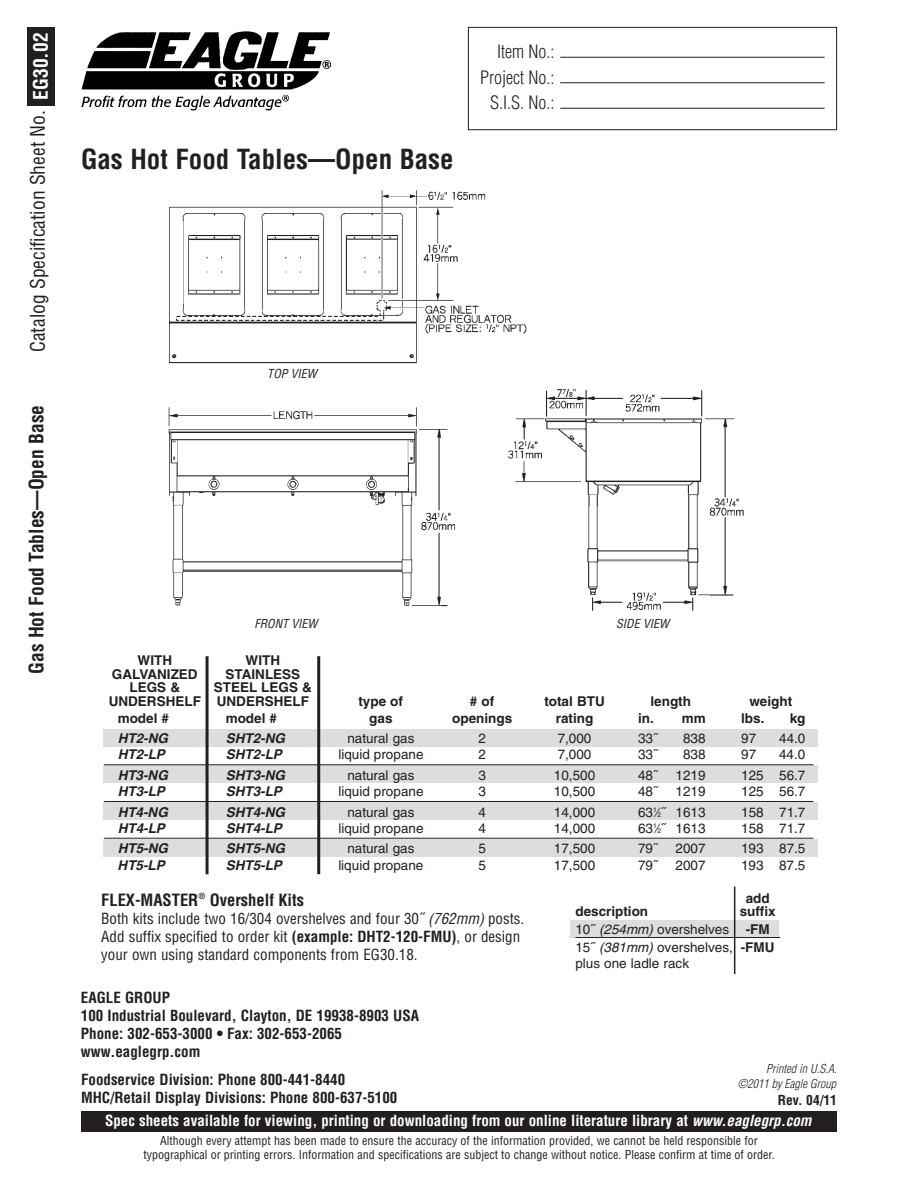
<style>
.page{position:relative;width:918px;height:1188px;background:#fff}
.page>*{position:absolute;margin:0;border:0;box-sizing:border-box;transform-origin:0 0}
.t1{font:700 condensed 27px "Helvetica";color:#231f20}
.t2{font:condensed 19.5px "Helvetica";color:#231f20}
.t3{font:700 condensed 19.5px "Helvetica";color:#231f20}
.t4{font:300 condensed 18px/25.5px "Helvetica";color:#231f20;text-align:right}
.t5{font:700 condensed 16.5px "Helvetica";color:#231f20}
.t6{font:700 condensed 15px/18px "Helvetica";color:#231f20}
.t7{font:condensed 15px/18px "Helvetica";color:#231f20}
.t8{font:700 condensed 15px "Helvetica";color:#fff}
.t9{font:13.5px/17.9px "Helvetica";color:#231f20}
.t10{font:700 13.5px/13.5px "Helvetica";color:#231f20;text-align:center}
.t11{font:italic 700 13.5px "Helvetica";color:#231f20}
.t12{font:700 condensed 13.5px "Helvetica";color:#231f20}
.t13{font:italic condensed 12.15px "Helvetica";color:#231f20}
.t14{font:condensed 12px/13.5px "Helvetica";color:#231f20;text-align:center}
.t15{font:italic 300 condensed 12px/14.4px "Helvetica";color:#231f20;text-align:right}
.s1{font-weight:700;color:#fff}
.s2{font-size:6.75px}
.s3{font-style:italic}
.s4{font-weight:700}
</style>
<div class="page">
<img style="left:508px;top:388px;width:236px;height:223px">
<img style="left:168px;top:407px;width:288px;height:200px">
<img style="left:169px;top:190px;width:358px;height:174px">
<div style="left:81px;top:1111px;width:756px;height:21px;background:#231f20"></div>
<img style="left:81px;top:31px;width:250px;height:79px">
<div style="left:104px;top:729px;width:714px;height:18px;background:#dcdddf"></div>
<div style="left:104px;top:765px;width:714px;height:18px;background:#dcdddf"></div>
<div style="left:104px;top:803px;width:714px;height:17px;background:#dcdddf"></div>
<div style="left:104px;top:839px;width:714px;height:17px;background:#dcdddf"></div>
<hr style="left:104px;top:764px;width:709px;height:1px;background:#231f20">
<hr style="left:104px;top:801px;width:709px;height:1px;background:#231f20">
<hr style="left:104px;top:838px;width:709px;height:1px;background:#231f20">
<div style="left:27px;top:27px;width:28px;height:78px;background:#231f20"></div>
<div style="left:468px;top:27px;width:369px;height:103px;border:1px solid #231f20"></div>
<hr style="left:560px;top:82px;width:265px;height:1px;background:#231f20">
<hr style="left:560px;top:57px;width:265px;height:1px;background:#231f20">
<hr style="left:560px;top:108px;width:265px;height:1px;background:#231f20">
<hr style="left:206px;top:656px;width:3px;height:218px;background:#231f20">
<hr style="left:317px;top:656px;width:3px;height:218px;background:#231f20">
<div style="left:570px;top:920px;width:209px;height:18px;background:#dcdddf"></div>
<hr style="left:575px;top:937px;width:205px;height:1px;background:#231f20">
<hr style="left:734px;top:886px;width:1px;height:88px;background:#231f20">
<h2 class="t2" style="left:25px;top:352px;width:321px;rotate:-90deg">Catalog Specification Sheet No. <span class="s1">EG30.02</span></h2>
<h2 class="t3" style="left:25px;top:674px;width:271px;rotate:-90deg">Gas Hot Food Tables—Open Base</h2>
<h1 class="t1" style="left:81px;top:143px;width:374px">Gas Hot Food Tables—Open Base</h1>
<h3 class="t4" style="left:480px;top:39px;width:76px">Item No.:<br>Project No.:<br>S.I.S. No.:</h3>
<p class="t13" style="left:267px;top:366px;width:51px">TOP VIEW</p>
<p class="t13" style="left:255px;top:616px;width:65px">FRONT VIEW</p>
<p class="t13" style="left:616px;top:616px;width:55px">SIDE VIEW</p>
<p class="t10" style="left:109px;top:653px;width:94px">WITH<br>GALVANIZED<br>LEGS &amp;<br>UNDERSHELF</p>
<p class="t10" style="left:214px;top:653px;width:100px">WITH<br>STAINLESS<br>STEEL LEGS &amp;<br>UNDERSHELF</p>
<p class="t10" style="left:358px;top:695px;width:46px">type of</p>
<p class="t10" style="left:470px;top:695px;width:26px"># of</p>
<p class="t10" style="left:544px;top:695px;width:62px">total BTU</p>
<p class="t10" style="left:651px;top:695px;width:42px">length</p>
<p class="t10" style="left:749px;top:695px;width:44px">weight</p>
<p class="t10" style="left:118px;top:711px;width:53px">model #</p>
<p class="t10" style="left:226px;top:711px;width:53px">model #</p>
<p class="t10" style="left:369px;top:711px;width:25px">gas</p>
<p class="t10" style="left:452px;top:711px;width:62px">openings</p>
<p class="t10" style="left:556px;top:711px;width:39px">rating</p>
<p class="t10" style="left:638px;top:711px;width:69px">in. mm</p>
<p class="t10" style="left:741px;top:711px;width:25px">lbs.</p>
<p class="t10" style="left:790px;top:711px;width:17px">kg</p>
<p class="t11" style="left:118px;top:730px;width:52px">HT2-NG</p>
<p class="t11" style="left:226px;top:730px;width:61px">SHT2-NG</p>
<p class="t9" style="left:347px;top:729px;width:69px">natural gas</p>
<p class="t9" style="left:478px;top:729px;width:9px">2</p>
<p class="t9" style="left:558px;top:729px;width:35px">7,000</p>
<p class="t9" style="left:638px;top:729px;width:21px">33˝</p>
<p class="t9" style="left:683px;top:729px;width:24px">838</p>
<p class="t9" style="left:741px;top:729px;width:17px">97</p>
<p class="t9" style="left:779px;top:729px;width:28px">44.0</p>
<p class="t11" style="left:118px;top:746px;width:49px">HT2-LP</p>
<p class="t11" style="left:226px;top:746px;width:58px">SHT2-LP</p>
<p class="t9" style="left:338px;top:746px;width:87px">liquid propane</p>
<p class="t9" style="left:478px;top:746px;width:9px">2</p>
<p class="t9" style="left:558px;top:746px;width:35px">7,000</p>
<p class="t9" style="left:638px;top:746px;width:21px">33˝</p>
<p class="t9" style="left:683px;top:746px;width:24px">838</p>
<p class="t9" style="left:741px;top:746px;width:17px">97</p>
<p class="t9" style="left:779px;top:746px;width:28px">44.0</p>
<p class="t11" style="left:118px;top:767px;width:52px">HT3-NG</p>
<p class="t11" style="left:226px;top:767px;width:61px">SHT3-NG</p>
<p class="t9" style="left:347px;top:766px;width:69px">natural gas</p>
<p class="t9" style="left:478px;top:766px;width:9px">3</p>
<p class="t9" style="left:554px;top:766px;width:43px">10,500</p>
<p class="t9" style="left:638px;top:766px;width:21px">48˝</p>
<p class="t9" style="left:676px;top:766px;width:32px">1219</p>
<p class="t9" style="left:741px;top:766px;width:66px">125 56.7</p>
<p class="t11" style="left:118px;top:783px;width:49px">HT3-LP</p>
<p class="t11" style="left:226px;top:783px;width:58px">SHT3-LP</p>
<p class="t9" style="left:338px;top:782px;width:87px">liquid propane</p>
<p class="t9" style="left:478px;top:782px;width:9px">3</p>
<p class="t9" style="left:554px;top:782px;width:43px">10,500</p>
<p class="t9" style="left:638px;top:782px;width:21px">48˝</p>
<p class="t9" style="left:676px;top:782px;width:32px">1219</p>
<p class="t9" style="left:741px;top:782px;width:66px">125 56.7</p>
<p class="t11" style="left:118px;top:804px;width:52px">HT4-NG</p>
<p class="t11" style="left:226px;top:804px;width:61px">SHT4-NG</p>
<p class="t9" style="left:347px;top:803px;width:69px">natural gas</p>
<p class="t9" style="left:478px;top:803px;width:9px">4</p>
<p class="t9" style="left:554px;top:803px;width:43px">14,000</p>
<p class="t9" style="left:638px;top:803px;width:69px">63<sup>1</sup>⁄<span class="s2">2</span>˝ 1613</p>
<p class="t9" style="left:741px;top:803px;width:66px">158 71.7</p>
<p class="t11" style="left:118px;top:820px;width:49px">HT4-LP</p>
<p class="t11" style="left:226px;top:820px;width:58px">SHT4-LP</p>
<p class="t9" style="left:338px;top:819px;width:87px">liquid propane</p>
<p class="t9" style="left:478px;top:819px;width:9px">4</p>
<p class="t9" style="left:554px;top:819px;width:43px">14,000</p>
<p class="t9" style="left:638px;top:819px;width:69px">63<sup>1</sup>⁄<span class="s2">2</span>˝ 1613</p>
<p class="t9" style="left:741px;top:819px;width:66px">158 71.7</p>
<p class="t11" style="left:118px;top:840px;width:52px">HT5-NG</p>
<p class="t11" style="left:226px;top:840px;width:61px">SHT5-NG</p>
<p class="t9" style="left:347px;top:840px;width:69px">natural gas</p>
<p class="t9" style="left:478px;top:840px;width:9px">5</p>
<p class="t9" style="left:554px;top:840px;width:43px">17,500</p>
<p class="t9" style="left:638px;top:840px;width:21px">79˝</p>
<p class="t9" style="left:676px;top:840px;width:32px">2007</p>
<p class="t9" style="left:741px;top:840px;width:66px">193 87.5</p>
<p class="t11" style="left:118px;top:857px;width:49px">HT5-LP</p>
<p class="t11" style="left:226px;top:857px;width:58px">SHT5-LP</p>
<p class="t9" style="left:338px;top:856px;width:87px">liquid propane</p>
<p class="t9" style="left:478px;top:856px;width:9px">5</p>
<p class="t9" style="left:554px;top:856px;width:43px">17,500</p>
<p class="t9" style="left:638px;top:856px;width:21px">79˝</p>
<p class="t9" style="left:676px;top:856px;width:32px">2007</p>
<p class="t9" style="left:741px;top:856px;width:66px">193 87.5</p>
<p class="t5" style="left:101px;top:890px;width:204px">FLEX-MASTER<sup>®</sup> Overshelf Kits</p>
<p class="t7" style="left:101px;top:909px;width:425px">Both kits include two 16/304 overshelves and four 30˝ <span class="s3">(762mm)</span> posts.<br>Add suffix specified to order kit <span class="s4">(example: DHT2-120-FMU)</span>, or design your own using standard components from EG30.18.</p>
<p class="t6" style="left:81px;top:989px;width:340px">EAGLE GROUP<br>100 Industrial Boulevard, Clayton, DE 19938-8903 USA<br>Phone: 302-653-3000 • Fax: 302-653-2065 www.eaglegrp.com</p>
<p class="t6" style="left:81px;top:1070px;width:318px">Foodservice Division: Phone 800-441-8440<br>MHC/Retail Display Divisions: Phone 800-637-5100</p>
<p class="t10" style="left:746px;top:891px;width:26px">add</p>
<p class="t9" style="left:575px;top:903px;width:202px;text-indent:164px"><span class="s4">suffix<br></span>10˝ <span class="s3">(254mm)</span> overshelves <span class="s4">-FM<br></span>15˝ <span class="s3">(381mm)</span> overshelves, <span class="s4">-FMU</span></p>
<p class="t9" style="left:575px;top:954px;width:115px">plus one ladle rack</p>
<p class="t10" style="left:575px;top:905px;width:74px">description</p>
<p class="t15" style="left:738px;top:1062px;width:100px">Printed in U.S.A. ©2011 by Eagle Group</p>
<p class="t12" style="left:778px;top:1092px;width:61px">Rev. 04/11</p>
<p class="t8" style="left:105px;top:1112px;width:708px">Spec sheets available for viewing, printing or downloading from our online literature library at <span class="s3">www.eaglegrp.com</span></p>
<p class="t14" style="left:143px;top:1134px;width:633px">Although every attempt has been made to ensure the accuracy of the information provided, we cannot be held responsible for typographical or printing errors. Information and specifications are subject to change without notice. Please confirm at time of order.</p>
</div>
